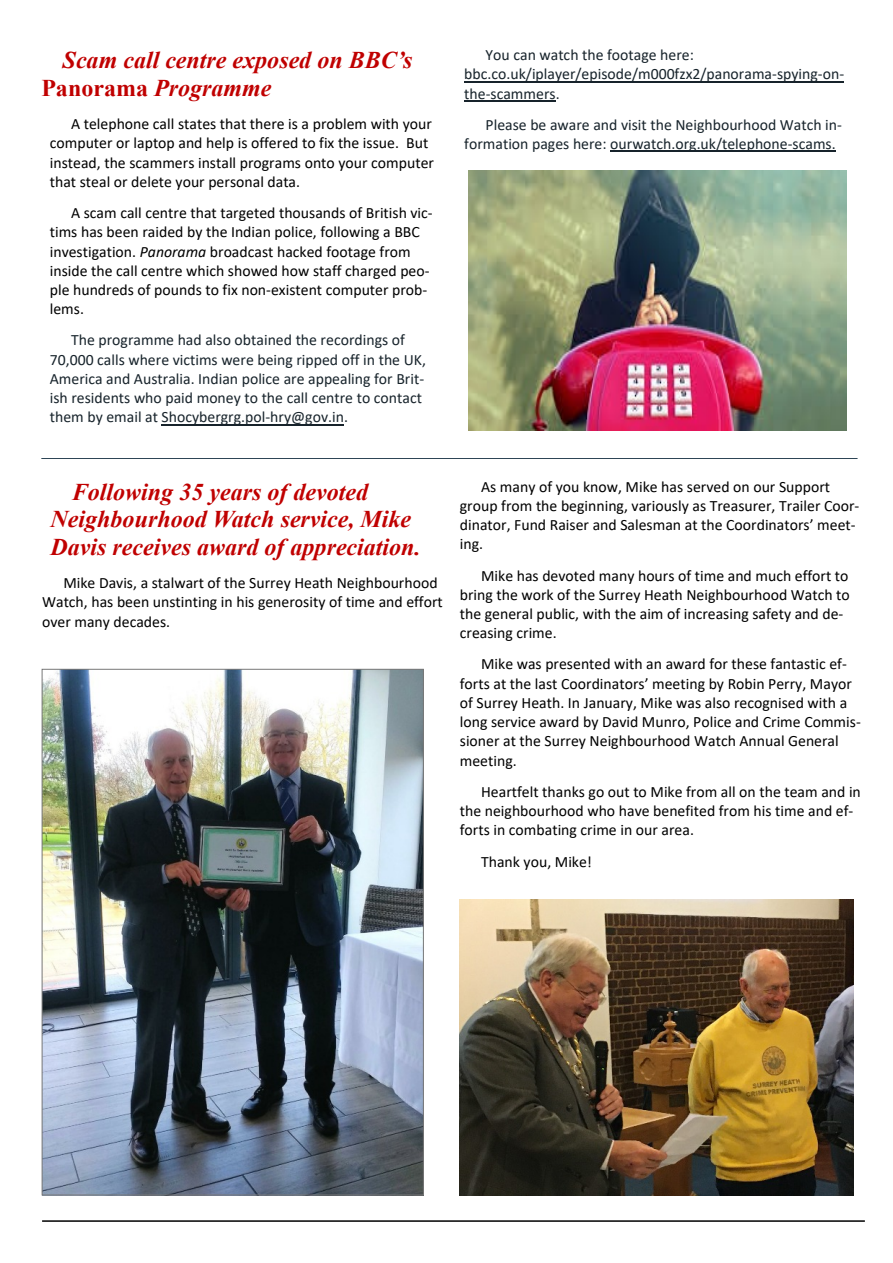
<style>
.page{position:relative;width:893px;height:1263px;background:#fff}
.page>*{position:absolute;margin:0;border:0;box-sizing:border-box;transform-origin:0 0}
.t1{font:italic 700 24px/27.6px "Times New Roman";color:#c00000}
.t2{font:15.75px/19.2px "Calibri";color:#000}
.t3{font:15.75px/19.2px "Calibri";color:#17232b}
.s1{font-style:normal}
.s2{font-style:italic}
</style>
<div class="page">
<hr style="left:42px;top:1220px;width:823px;height:2px;background:#000">
<img style="left:44px;top:671px;width:378px;height:522px">
<img style="left:460px;top:900px;width:394px;height:295px">
<hr style="left:41px;top:458px;width:816px;height:1px;background:#2e4556">
<hr style="left:162px;top:424px;width:182px;height:1px;background:#17232b">
<hr style="left:464px;top:81px;width:380px;height:1px;background:#17232b">
<hr style="left:464px;top:100px;width:92px;height:1px;background:#17232b">
<hr style="left:610px;top:151px;width:226px;height:1px;background:#17232b">
<img style="left:468px;top:171px;width:379px;height:259px">
<h1 class="t1" style="left:41px;top:49px;width:372px;text-indent:21px">Scam call centre exposed on BBC’s<br><span class="s1">Panorama</span> Programme</h1>
<p class="t2" style="left:50px;top:116px;width:386px;text-indent:21px">A telephone call states that there is a problem with your computer or laptop and help is offered to fix the issue. But instead, the scammers install programs onto your computer that steal or delete your personal data.</p>
<p class="t2" style="left:50px;top:204px;width:384px;text-indent:21px">A scam call centre that targeted thousands of British vic&shy;tims has been raided by the Indian police, following a BBC investigation. <span class="s2">Panorama</span> broadcast hacked footage from inside the call centre which showed how staff charged peo&shy;ple hundreds of pounds to fix non-existent computer prob&shy;lems.</p>
<p class="t3" style="left:50px;top:332px;width:378px;text-indent:21px">The programme had also obtained the recordings of 70,000 calls where victims were being ripped off in the UK, America and Australia. Indian police are appealing for Brit&shy;ish residents who paid money to the call centre to contact them by email at Shocybergrg.pol-hry@gov.in.</p>
<p class="t3" style="left:464px;top:47px;width:381px;text-indent:21px">You can watch the footage here: bbc.co.uk/iplayer/episode/m000fzx2/panorama-spying-on&shy;the-scammers.</p>
<p class="t3" style="left:464px;top:116px;width:379px;text-indent:21px">Please be aware and visit the Neighbourhood Watch in&shy;formation pages here: ourwatch.org.uk/telephone-scams.</p>
<h1 class="t1" style="left:51px;top:480px;width:372px;text-indent:21px">Following 35 years of devoted<br>Neighbourhood Watch service, Mike<br>Davis receives award of appreciation.</h1>
<p class="t2" style="left:42px;top:575px;width:402px;text-indent:21px">Mike Davis, a stalwart of the Surrey Heath Neighbourhood<br>Watch, has been unstinting in his generosity of time and effort over many decades.</p>
<p class="t2" style="left:460px;top:478px;width:401px;text-indent:21px">As many of you know, Mike has served on our Support group from the beginning, variously as Treasurer, Trailer Coor&shy;dinator, Fund Raiser and Salesman at the Coordinators’ meet&shy;ing.</p>
<p class="t2" style="left:460px;top:567px;width:391px;text-indent:21px">Mike has devoted many hours of time and much effort to bring the work of the Surrey Heath Neighbourhood Watch to the general public, with the aim of increasing safety and de&shy;creasing crime.</p>
<p class="t2" style="left:460px;top:656px;width:402px;text-indent:21px">Mike was presented with an award for these fantastic ef&shy;forts at the last Coordinators’ meeting by Robin Perry, Mayor of Surrey Heath. In January, Mike was also recognised with a long service award by David Munro, Police and Crime Commis&shy;sioner at the Surrey Neighbourhood Watch Annual General meeting.</p>
<p class="t2" style="left:460px;top:783px;width:403px;text-indent:21px">Heartfelt thanks go out to Mike from all on the team and in the neighbourhood who have benefited from his time and ef&shy;forts in combating crime in our area.</p>
<p class="t2" style="left:481px;top:853px;width:112px">Thank you, Mike!</p>
</div>
